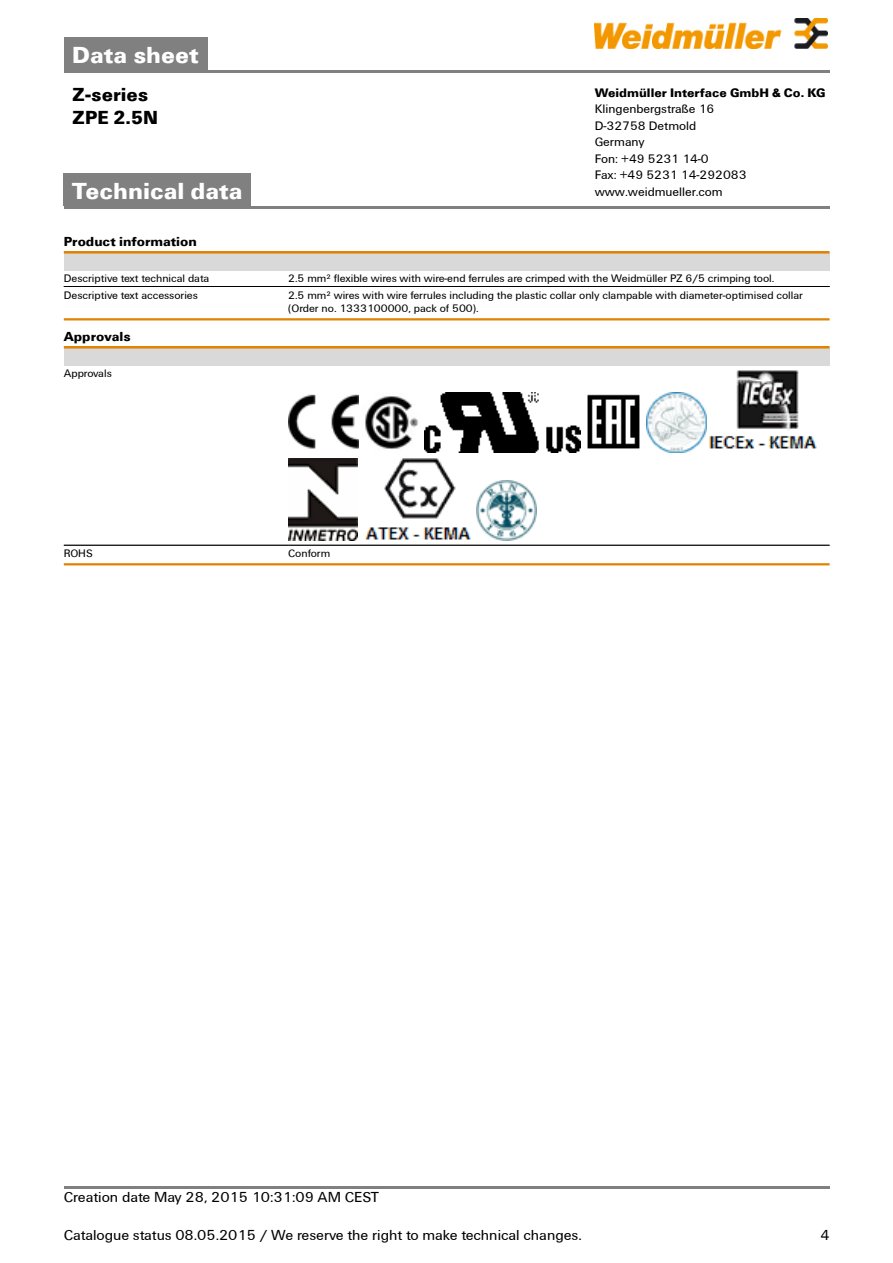
<style>
.page{position:relative;width:893px;height:1263px;background:#fff}
.page>*{position:absolute;margin:0;border:0;box-sizing:border-box;transform-origin:0 0}
.t1{font:700 24px "Weidmueller";color:#fff}
.t2{font:700 19.5px/22.5px "Weidmueller";color:#000}
.t3{font:15px "Weidmueller";color:#000}
.t4{font:700 13.5px "Weidmueller";color:#000}
.t5{font:12.75px/16.5px "Weidmueller";color:#000}
.t6{font:700 12.75px "Weidmueller";color:#000}
.t7{font:11.25px/13.6px "Weidmueller";color:#000}
</style>
<div class="page">
<div style="left:64px;top:38px;width:143px;height:32px;background:#808080"></div>
<hr style="left:64px;top:70px;width:765px;height:2px;background:#808080">
<img style="left:594px;top:18px;width:233px;height:30px">
<div style="left:64px;top:174px;width:187px;height:32px;background:#808080"></div>
<hr style="left:64px;top:206px;width:765px;height:3px;background:#808080">
<hr style="left:64px;top:1186px;width:765px;height:3px;background:#808080">
<div style="left:64px;top:254px;width:765px;height:17px;background:#d9d9d9"></div>
<hr style="left:64px;top:251px;width:765px;height:3px;background:#e18200">
<hr style="left:64px;top:286px;width:224px;height:1px;background:#000">
<hr style="left:288px;top:286px;width:541px;height:1px;background:#000">
<hr style="left:64px;top:287px;width:224px;height:1px;background:#000">
<hr style="left:288px;top:287px;width:541px;height:1px;background:#000">
<hr style="left:64px;top:318px;width:765px;height:2px;background:#e18200">
<div style="left:64px;top:349px;width:765px;height:17px;background:#d9d9d9"></div>
<hr style="left:64px;top:346px;width:765px;height:3px;background:#e18200">
<img style="left:288px;top:394px;width:71px;height:55px">
<img style="left:365px;top:396px;width:54px;height:53px">
<img style="left:424px;top:392px;width:156px;height:60px">
<img style="left:587px;top:394px;width:53px;height:55px">
<img style="left:646px;top:392px;width:60px;height:60px">
<img style="left:709px;top:370px;width:108px;height:79px">
<img style="left:288px;top:458px;width:69px;height:83px">
<img style="left:365px;top:458px;width:106px;height:82px">
<img style="left:477px;top:481px;width:60px;height:60px">
<hr style="left:64px;top:545px;width:224px;height:1px;background:#000">
<hr style="left:288px;top:545px;width:541px;height:1px;background:#000">
<hr style="left:64px;top:563px;width:765px;height:2px;background:#e18200">
<h1 class="t1" style="left:72px;top:40px;width:128px">Data sheet</h1>
<h2 class="t2" style="left:72px;top:83px;width:87px">Z-series<br>ZPE 2.5N</h2>
<p class="t6" style="left:594px;top:85px;width:232px">Weidmüller Interface GmbH &amp; Co. KG</p>
<p class="t5" style="left:594px;top:101px;width:153px">Klingenbergstraße 16<br>D-32758 Detmold<br>Germany<br>Fon: +49 5231 14-0<br>Fax: +49 5231 14-292083</p>
<h1 class="t1" style="left:72px;top:176px;width:172px">Technical data</h1>
<p class="t5" style="left:594px;top:183px;width:129px">www.weidmueller.com</p>
<p class="t4" style="left:64px;top:234px;width:135px">Product information</p>
<p class="t7" style="left:64px;top:272px;width:147px">Descriptive text technical data</p>
<p class="t7" style="left:288px;top:272px;width:487px">2.5 mm² flexible wires with wire-end ferrules are crimped with the Weidmüller PZ 6/5 crimping tool.</p>
<p class="t7" style="left:64px;top:288px;width:136px">Descriptive text accessories</p>
<p class="t7" style="left:288px;top:288px;width:516px">2.5 mm² wires with wire ferrules including the plastic collar only clampable with diameter-optimised collar (Order no. 1333100000, pack of 500).</p>
<p class="t4" style="left:64px;top:329px;width:68px">Approvals</p>
<p class="t7" style="left:64px;top:367px;width:49px">Approvals</p>
<p class="t7" style="left:64px;top:546px;width:30px">ROHS</p>
<p class="t7" style="left:288px;top:546px;width:44px">Conform</p>
<h3 class="t3" style="left:64px;top:1188px;width:317px">Creation date May 28, 2015 10:31:09 AM CEST</h3>
<h3 class="t3" style="left:64px;top:1227px;width:519px">Catalogue status 08.05.2015 / We reserve the right to make technical changes.</h3>
<h3 class="t3" style="left:820px;top:1227px;width:11px">4</h3>
</div>
